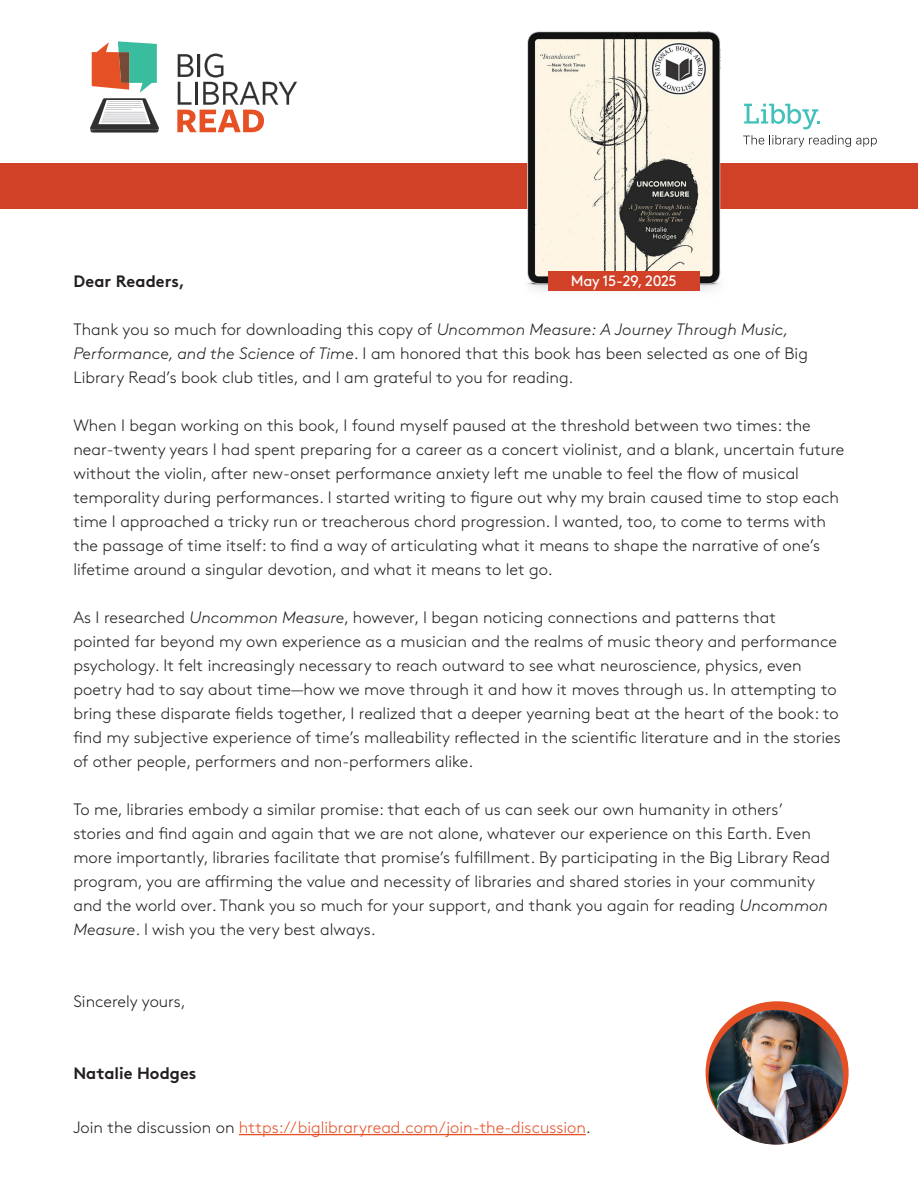
<style>
.page{position:relative;width:918px;height:1188px;background:#fff}
.page>*{position:absolute;margin:0;border:0;box-sizing:border-box;transform-origin:0 0}
.t1{font:300 16.5px/24px "Brown Std";color:#231f20}
.t2{font:300 16.5px "Brown Std";color:#e65025}
.t3{font:700 16.5px "Brown Std";color:#231f20}
.t4{font:15px "Brown Std";letter-spacing:-.02em;color:#fff}
.s1{font-style:italic}
.s2{color:#231f20}
</style>
<div class="page">
<div style="left:0;top:164px;width:918px;height:45px;background:#d04127"></div>
<hr style="left:239px;top:1134px;width:347px;height:1px;background:#e65025">
<svg style="left:177px;top:54px;width:120px;height:78px"></svg>
<svg style="left:90px;top:41px;width:69px;height:92px"></svg>
<img style="left:515px;top:31px;width:217px;height:259px">
<div style="left:548px;top:272px;width:152px;height:19px;background:#d04127"></div>
<svg style="left:744px;top:104px;width:76px;height:25px"></svg>
<svg style="left:743px;top:135px;width:21px;height:10px"></svg>
<svg style="left:772px;top:135px;width:105px;height:12px"></svg>
<svg style="left:706px;top:1001px;width:143px;height:143px;background:#e2562e"></svg>
<img style="left:709px;top:1010px;width:134px;height:135px;border-radius:67px">
<p class="t3" style="left:73px;top:271px;width:113px">Dear Readers,</p>
<p class="t1" style="left:73px;top:318px;width:736px">Thank you so much for downloading this copy of <span class="s1">Uncommon Measure: A Journey Through Music,<br>Performance, and the Science of Time</span>. I am honored that this book has been selected as one of Big<br>Library Read’s book club titles, and I am grateful to you for reading.</p>
<p class="t1" style="left:73px;top:414px;width:773px">When I began working on this book, I found myself paused at the threshold between two times: the near-twenty years I had spent preparing for a career as a concert violinist, and a blank, uncertain future without the violin, after new-onset performance anxiety left me unable to feel the flow of musical temporality during performances. I started writing to figure out why my brain caused time to stop each time I approached a tricky run or treacherous chord progression. I wanted, too, to come to terms with the passage of time itself: to find a way of articulating what it means to shape the narrative of one’s lifetime around a singular devotion, and what it means to let go.</p>
<p class="t1" style="left:73px;top:606px;width:769px">As I researched <span class="s1">Uncommon Measure</span>, however, I began noticing connections and patterns that<br>pointed far beyond my own experience as a musician and the realms of music theory and performance psychology. It felt increasingly necessary to reach outward to see what neuroscience, physics, even poetry had to say about time—how we move through it and how it moves through us. In attempting to bring these disparate fields together, I realized that a deeper yearning beat at the heart of the book: to find my subjective experience of time’s malleability reflected in the scientific literature and in the stories of other people, performers and non-performers alike.</p>
<p class="t1" style="left:73px;top:798px;width:758px">To me, libraries embody a similar promise: that each of us can seek our own humanity in others’ stories and find again and again that we are not alone, whatever our experience on this Earth. Even more importantly, libraries facilitate that promise’s fulfillment. By participating in the Big Library Read program, you are affirming the value and necessity of libraries and shared stories in your community and the world over. Thank you so much for your support, and thank you again for reading <span class="s1">Uncommon Measure</span>. I wish you the very best always.</p>
<p class="t4" style="left:571px;top:272px;width:108px">May 15-29, 2025</p>
<p class="t1" style="left:73px;top:990px;width:114px">Sincerely yours,</p>
<p class="t3" style="left:73px;top:1063px;width:125px">Natalie Hodges</p>
<p class="t2" style="left:73px;top:1118px;width:519px"><span class="s2">Join the discussion on</span> https://biglibraryread.com/join-the-discussion<span class="s2">.</span></p>
</div>
